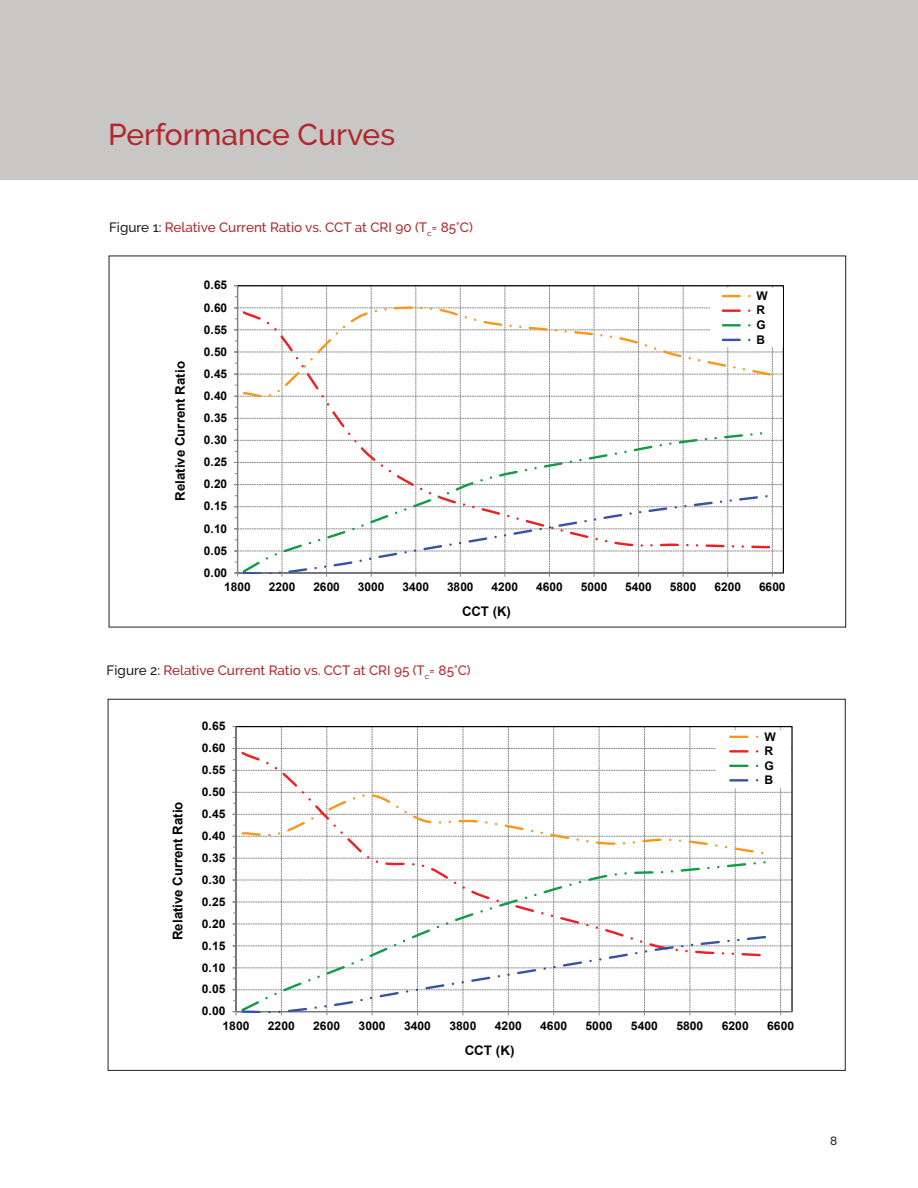
<style>
.page{position:relative;width:918px;height:1188px;background:#fff}
.page>*{position:absolute;margin:0;border:0;box-sizing:border-box;transform-origin:0 0}
.t1{font:500 30px "Raleway";color:#b1272c}
.t2{font:500 13.5px "Raleway";color:#b1272c}
.t3{font:700 13.5px "Arial";color:#040503}
.t4{font:700 13.35px "Arial";color:#040503}
.t5{font:700 13.2px "Arial";color:#040503}
.t6{font:700 12px/14.7px "Arial";color:#040503}
.t7{font:500 12px "Raleway";color:#231f20}
.t8{font:700 11.85px/14.5px "Arial";color:#040503}
.s1{color:#231f20}
</style>
<div class="page">
<div style="left:0;top:0;width:918px;height:180px;background:#c8c7c6"></div>
<svg style="left:234px;top:285px;width:549px;height:292px"></svg>
<svg style="left:232px;top:726px;width:560px;height:289px"></svg>
<h1 class="t1" style="left:108px;top:117px;width:289px">Performance Curves</h1>
<p class="t2" style="left:109px;top:219px;width:365px"><span class="s1">Figure 1:</span> Relative Current Ratio vs. CCT at CRI 90 (T<sub>c</sub>= 85°C)</p>
<p class="t6" style="left:204px;top:278px;width:25px">0.65</p>
<p class="t6" style="left:204px;top:300px;width:25px">0.60</p>
<p class="t6" style="left:204px;top:322px;width:25px">0.55</p>
<p class="t5" style="left:171px;top:501px;width:141px;rotate:-90deg">Relative Current Ratio</p>
<p class="t6" style="left:204px;top:344px;width:25px">0.50</p>
<p class="t6" style="left:204px;top:366px;width:25px">0.45</p>
<p class="t6" style="left:204px;top:389px;width:25px">0.40</p>
<p class="t6" style="left:204px;top:411px;width:25px">0.35</p>
<p class="t6" style="left:204px;top:433px;width:25px">0.30</p>
<p class="t6" style="left:204px;top:455px;width:25px">0.25</p>
<p class="t6" style="left:204px;top:477px;width:25px">0.20</p>
<p class="t6" style="left:204px;top:499px;width:25px">0.15</p>
<p class="t6" style="left:204px;top:521px;width:25px">0.10</p>
<p class="t6" style="left:204px;top:543px;width:25px">0.05</p>
<p class="t6" style="left:204px;top:565px;width:25px">0.00</p>
<p class="t6" style="left:756px;top:288px;width:13px">W<br>R<br>G<br>B</p>
<p class="t6" style="left:224px;top:580px;width:28px">1800</p>
<p class="t6" style="left:269px;top:580px;width:28px">2200</p>
<p class="t6" style="left:313px;top:580px;width:28px">2600</p>
<p class="t6" style="left:358px;top:580px;width:28px">3000</p>
<p class="t6" style="left:402px;top:580px;width:28px">3400</p>
<p class="t6" style="left:447px;top:580px;width:28px">3800</p>
<p class="t6" style="left:492px;top:580px;width:28px">4200</p>
<p class="t6" style="left:536px;top:580px;width:28px">4600</p>
<p class="t6" style="left:581px;top:580px;width:28px">5000</p>
<p class="t6" style="left:625px;top:580px;width:28px">5400</p>
<p class="t6" style="left:670px;top:580px;width:28px">5800</p>
<p class="t6" style="left:714px;top:580px;width:28px">6200</p>
<p class="t6" style="left:759px;top:580px;width:28px">6600</p>
<p class="t4" style="left:462px;top:602px;width:50px">CCT (K)</p>
<p class="t2" style="left:107px;top:662px;width:366px"><span class="s1">Figure 2:</span> Relative Current Ratio vs. CCT at CRI 95 (T<sub>c</sub>= 85°C)</p>
<p class="t8" style="left:202px;top:719px;width:25px">0.65</p>
<p class="t8" style="left:202px;top:741px;width:25px">0.60</p>
<p class="t8" style="left:202px;top:763px;width:25px">0.55</p>
<p class="t3" style="left:168px;top:940px;width:140px;rotate:-90deg">Relative Current Ratio</p>
<p class="t8" style="left:202px;top:785px;width:25px">0.50</p>
<p class="t8" style="left:202px;top:807px;width:25px">0.45</p>
<p class="t8" style="left:202px;top:829px;width:25px">0.40</p>
<p class="t8" style="left:202px;top:851px;width:25px">0.35</p>
<p class="t8" style="left:202px;top:873px;width:25px">0.30</p>
<p class="t8" style="left:202px;top:894px;width:25px">0.25</p>
<p class="t8" style="left:202px;top:916px;width:25px">0.20</p>
<p class="t8" style="left:202px;top:938px;width:25px">0.15</p>
<p class="t8" style="left:202px;top:960px;width:25px">0.10</p>
<p class="t8" style="left:202px;top:982px;width:25px">0.05</p>
<p class="t8" style="left:202px;top:1004px;width:25px">0.00</p>
<p class="t8" style="left:764px;top:729px;width:13px">W<br>R<br>G<br>B</p>
<p class="t8" style="left:222px;top:1018px;width:29px">1800</p>
<p class="t8" style="left:268px;top:1018px;width:29px">2200</p>
<p class="t8" style="left:313px;top:1018px;width:29px">2600</p>
<p class="t8" style="left:359px;top:1018px;width:29px">3000</p>
<p class="t8" style="left:404px;top:1018px;width:29px">3400</p>
<p class="t8" style="left:449px;top:1018px;width:29px">3800</p>
<p class="t8" style="left:495px;top:1018px;width:29px">4200</p>
<p class="t8" style="left:540px;top:1018px;width:29px">4600</p>
<p class="t8" style="left:586px;top:1018px;width:29px">5000</p>
<p class="t8" style="left:631px;top:1018px;width:29px">5400</p>
<p class="t8" style="left:676px;top:1018px;width:29px">5800</p>
<p class="t8" style="left:722px;top:1018px;width:29px">6200</p>
<p class="t8" style="left:767px;top:1018px;width:29px">6600</p>
<p class="t5" style="left:465px;top:1041px;width:51px">CCT (K)</p>
<p class="t7" style="left:830px;top:1134px;width:9px">8</p>
</div>
